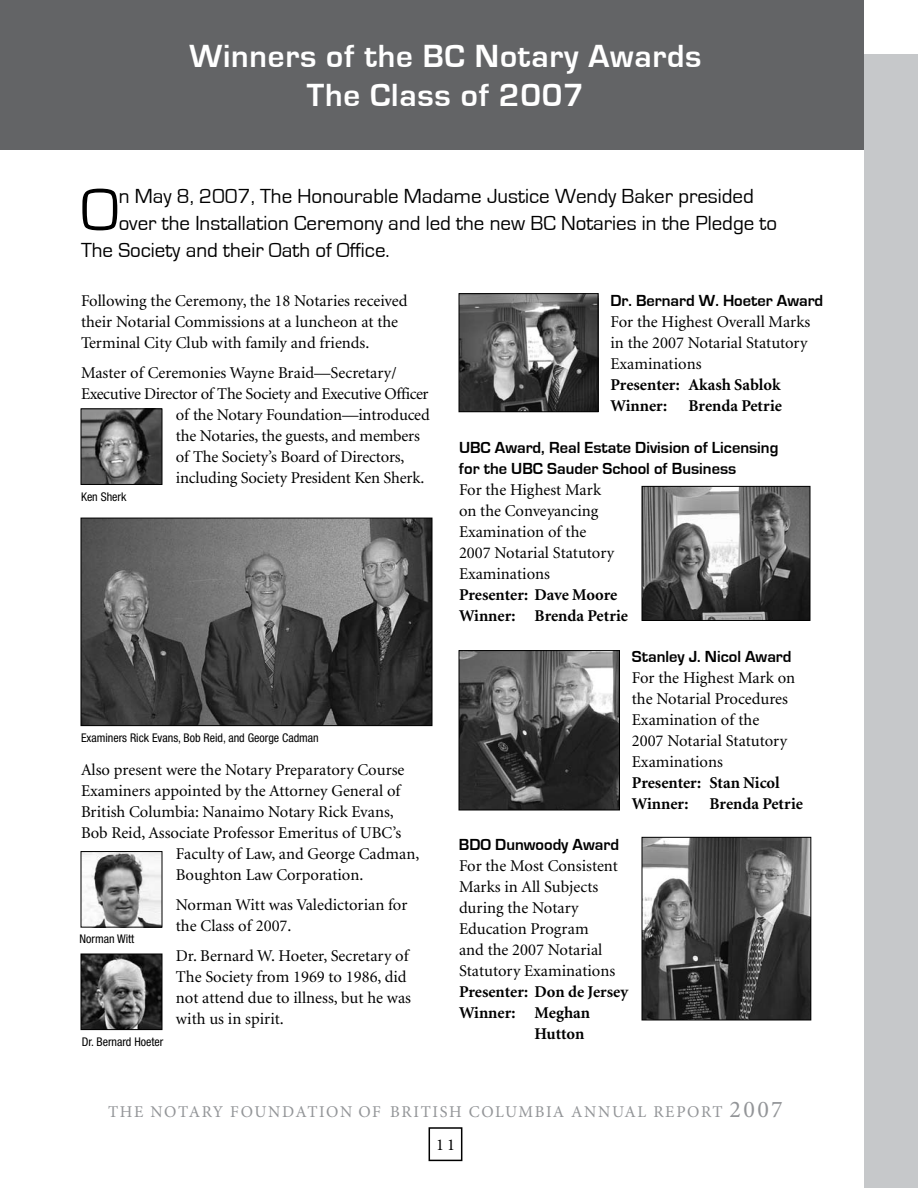
<style>
.page{position:relative;width:918px;height:1188px;background:#fff}
.page>*{position:absolute;margin:0;border:0;box-sizing:border-box;transform-origin:0 0}
.t1{font:61.5px "Eurostile";color:#000}
.t2{font:700 33px/39px "Eurostile";letter-spacing:.025em;color:#fff;text-align:center}
.t3{font:21px "Eurostile";color:#000}
.t4{font:16.5px/21px "Minion";color:#000}
.t5{font:700 16.5px/21px "Minion";color:#000}
.t6{font:700 16.5px/21px "Eurostile";color:#000}
.t7{font:16.5px "Minion Pro";letter-spacing:.1em;color:#939598}
.t8{font:16.5px "Minion";letter-spacing:-.02em;color:#000}
.t9{font:16.5px "Minion Pro";color:#000}
.t10{font:condensed 12px "Helvetica Neue";color:#000}
.s1{font-size:24px}
</style>
<div class="page">
<div style="left:864px;top:54px;width:54px;height:1134px;background:#c6c8ca"></div>
<div style="left:429px;top:1127px;width:33px;height:34px;border:2px solid #000"></div>
<div style="left:0;top:0;width:864px;height:150px;background:#636466"></div>
<img style="left:83px;top:520px;width:347px;height:204px">
<div style="left:81px;top:518px;width:351px;height:208px;border:1px solid #000"></div>
<img style="left:461px;top:295px;width:135px;height:115px">
<div style="left:459px;top:293px;width:139px;height:119px;border:1px solid #000"></div>
<img style="left:644px;top:488px;width:164px;height:131px">
<div style="left:642px;top:486px;width:168px;height:135px;border:1px solid #000"></div>
<img style="left:461px;top:652px;width:157px;height:156px">
<div style="left:459px;top:650px;width:161px;height:160px;border:1px solid #000"></div>
<img style="left:644px;top:839px;width:165px;height:179px">
<div style="left:642px;top:837px;width:169px;height:183px;border:1px solid #000"></div>
<img style="left:83px;top:853px;width:77px;height:73px">
<div style="left:81px;top:851px;width:81px;height:77px;border:1px solid #000"></div>
<img style="left:83px;top:956px;width:77px;height:72px">
<div style="left:81px;top:954px;width:81px;height:76px;border:1px solid #000"></div>
<img style="left:83px;top:410px;width:77px;height:73px">
<div style="left:81px;top:408px;width:81px;height:77px;border:1px solid #000"></div>
<h2 class="t2" style="left:189px;top:37px;width:514px">Winners of the BC Notary Awards<br>The Class of 2007</h2>
<h1 class="t1" style="left:81px;top:177px;width:39px">O</h1>
<p class="t3" style="left:119px;top:185px;width:637px">n May 8, 2007, The Honourable Madame Justice Wendy Baker presided</p>
<p class="t3" style="left:119px;top:212px;width:660px">over the Installation Ceremony and led the new BC Notaries in the Pledge to</p>
<p class="t3" style="left:81px;top:239px;width:310px">The Society and their Oath of Office.</p>
<p class="t4" style="left:81px;top:291px;width:328px">Following the Ceremony, the 18 Notaries received their Notarial Commissions at a luncheon at the<br>Terminal City Club with family and friends.</p>
<p class="t4" style="left:81px;top:363px;width:317px">Master of Ceremonies Wayne Braid—Secretary/</p>
<p class="t8" style="left:81px;top:385px;width:349px">Executive Director of The Society and Executive Officer</p>
<p class="t4" style="left:176px;top:405px;width:255px">of the Notary Foundation—introduced</p>
<p class="t4" style="left:176px;top:426px;width:246px">the Notaries, the guests, and members</p>
<p class="t4" style="left:176px;top:447px;width:230px">of The Society’s Board of Directors,</p>
<p class="t4" style="left:176px;top:468px;width:250px">including Society President Ken Sherk.</p>
<p class="t6" style="left:610px;top:291px;width:214px">Dr. Bernard W. Hoeter Award</p>
<p class="t4" style="left:610px;top:312px;width:201px">For the Highest Overall Marks in the 2007 Notarial Statutory<br>Examinations</p>
<p class="t5" style="left:610px;top:375px;width:172px">Presenter: Akash Sablok<br>Winner:</p>
<p class="t5" style="left:689px;top:396px;width:95px">Brenda Petrie</p>
<p class="t6" style="left:459px;top:437px;width:321px">UBC Award, Real Estate Division of Licensing for the UBC Sauder School of Business</p>
<p class="t4" style="left:459px;top:480px;width:157px">For the Highest Mark on the Conveyancing<br>Examination of the<br>2007 Notarial Statutory<br>Examinations</p>
<p class="t5" style="left:459px;top:584px;width:171px">Presenter: Dave Moore<br>Winner: Brenda Petrie</p>
<p class="t6" style="left:632px;top:646px;width:161px">Stanley J. Nicol Award</p>
<p class="t4" style="left:632px;top:668px;width:165px">For the Highest Mark on the Notarial Procedures<br>Examination of the<br>2007 Notarial Statutory<br>Examinations</p>
<p class="t5" style="left:632px;top:773px;width:149px">Presenter: Stan Nicol<br>Winner:</p>
<p class="t10" style="left:81px;top:489px;width:47px">Ken Sherk</p>
<p class="t10" style="left:81px;top:731px;width:239px">Examiners Rick Evans, Bob Reid, and George Cadman</p>
<p class="t4" style="left:81px;top:760px;width:325px">Also present were the Notary Preparatory Course</p>
<p class="t4" style="left:81px;top:781px;width:321px">Examiners appointed by the Attorney General of</p>
<p class="t4" style="left:81px;top:802px;width:314px">British Columbia: Nanaimo Notary Rick Evans,</p>
<p class="t4" style="left:81px;top:823px;width:322px">Bob Reid, Associate Professor Emeritus of UBC’s</p>
<p class="t4" style="left:176px;top:844px;width:245px">Faculty of Law, and George Cadman,</p>
<p class="t4" style="left:176px;top:865px;width:189px">Boughton Law Corporation.</p>
<p class="t4" style="left:176px;top:895px;width:233px">Norman Witt was Valedictorian for the Class of 2007.</p>
<p class="t4" style="left:176px;top:946px;width:237px">Dr. Bernard W. Hoeter, Secretary of<br>The Society from 1969 to 1986, did not attend due to illness, but he was with us in spirit.</p>
<p class="t5" style="left:709px;top:794px;width:95px">Brenda Petrie</p>
<p class="t6" style="left:459px;top:835px;width:162px">BDO Dunwoody Award</p>
<p class="t4" style="left:459px;top:856px;width:161px">For the Most Consistent<br>Marks in All Subjects during the Notary<br>Education Program<br>and the 2007 Notarial<br>Statutory Examinations</p>
<p class="t5" style="left:459px;top:982px;width:171px">Presenter: Don de Jersey</p>
<p class="t5" style="left:459px;top:1003px;width:133px">Winner: Meghan</p>
<p class="t5" style="left:535px;top:1024px;width:51px">Hutton</p>
<p class="t10" style="left:80px;top:932px;width:56px">Norman Witt</p>
<p class="t10" style="left:82px;top:1035px;width:83px">Dr. Bernard Hoeter</p>
<p class="t7" style="left:108px;top:1102px;width:477px">THE NOTARY FOUNDATION OF BRITISH COLUMBIA ANN</p>
<p class="t7" style="left:612px;top:1102px;width:172px">UAL REPORT <span class="s1">2007</span></p>
<p class="t9" style="left:436px;top:1135px;width:20px">11</p>
</div>
